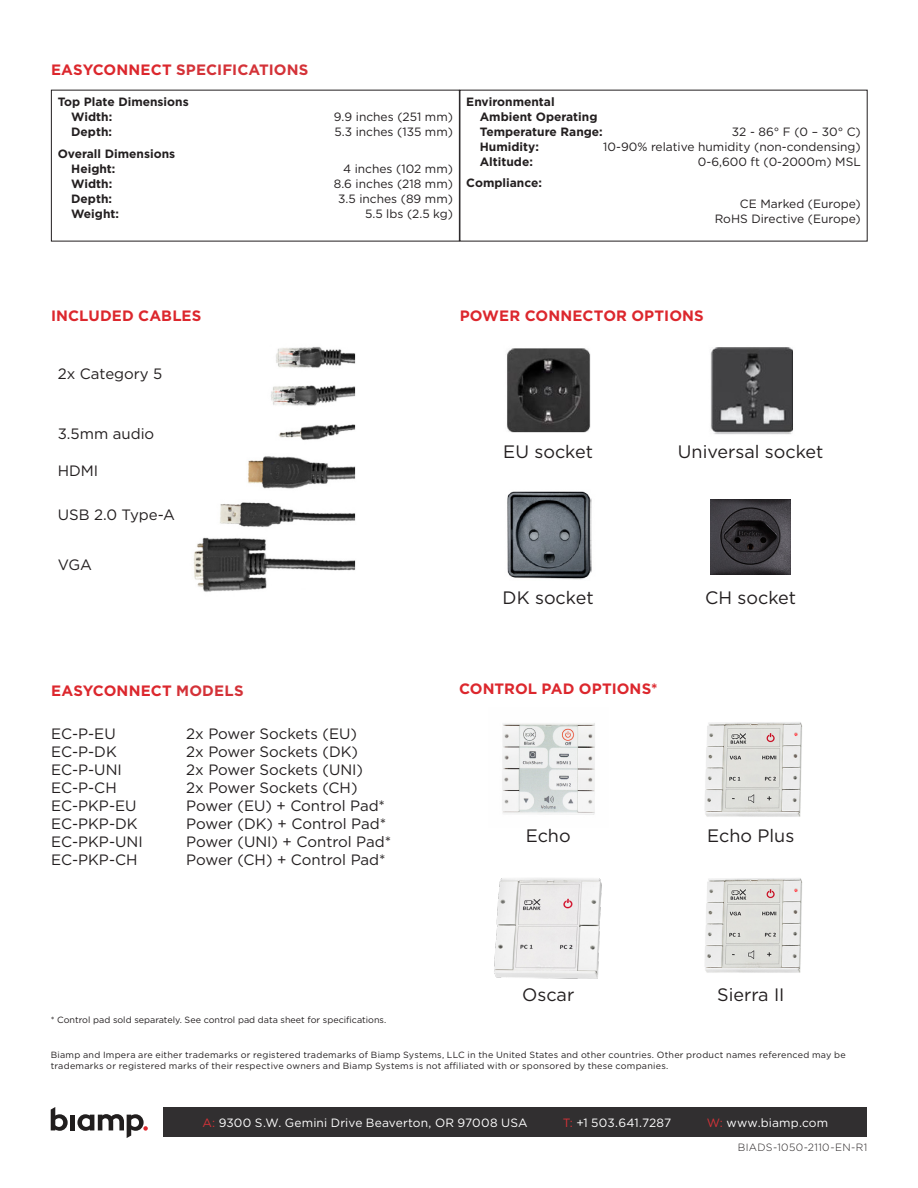
<style>
.page{position:relative;width:918px;height:1188px;background:#fff}
.page>*{position:absolute;margin:0;border:0;box-sizing:border-box;transform-origin:0 0}
.t1{font:18px "Gotham";color:#231f20}
.t2{font:15px "Gotham";color:#231f20}
.subhead{font:700 15px "Gotham";letter-spacing:.01em;color:#dc272d}
.subhead-2{font:700 15px "Gotham";letter-spacing:.005em;color:#d43238}
.Table_body{font:12px/15px "Gotham";color:#231f20;text-align:right}
.Table_body-2{font:700 12px/15px "Gotham";color:#231f20}
.t3{font:12px "Gotham";letter-spacing:.015em;color:#fff}
.t4{font:300 10.5px "Gotham";letter-spacing:.03em;color:#231f20}
.t5{font:9px/10.8px "Gotham";letter-spacing:.025em;color:#231f20}
.t6{font:9px "Gotham";color:#231f20}
.s1{color:#dc272d}
.s2{color:#d43238}
</style>
<div class="page">
<svg style="left:51px;top:1107px;width:17px;height:24px"></svg>
<div style="left:70px;top:1115px;width:5px;height:15px;background:#211e1e"></div>
<svg style="left:77px;top:1114px;width:71px;height:24px"></svg>
<div style="left:163px;top:1107px;width:704px;height:30px;background:#312f30"></div>
<img style="left:194px;top:347px;width:162px;height:245px">
<img style="left:507px;top:348px;width:84px;height:85px">
<img style="left:710px;top:347px;width:83px;height:87px">
<img style="left:507px;top:491px;width:85px;height:89px">
<img style="left:711px;top:499px;width:80px;height:75px">
<img style="left:705px;top:878px;width:97px;height:95px">
<img style="left:705px;top:722px;width:97px;height:95px">
<img style="left:494px;top:878px;width:108px;height:101px">
<img style="left:502px;top:723px;width:93px;height:92px">
<p class="subhead-2" style="left:51px;top:60px;width:259px"><span class="s1">EASYCONNECT</span> SPECIFICATIONS</p>
<p class="Table_body-2" style="left:58px;top:94px;width:132px">Top Plate Dimensions</p>
<p class="Table_body-2" style="left:71px;top:109px;width:43px">Width:</p>
<p class="Table_body" style="left:334px;top:109px;width:121px">9.9 inches (251 mm)</p>
<p class="Table_body-2" style="left:71px;top:124px;width:42px">Depth:</p>
<p class="Table_body" style="left:335px;top:124px;width:120px">5.3 inches (135 mm)</p>
<p class="Table_body-2" style="left:58px;top:146px;width:119px">Overall Dimensions</p>
<p class="Table_body-2" style="left:71px;top:161px;width:46px">Height:</p>
<p class="Table_body" style="left:343px;top:161px;width:111px">4 inches (102 mm)</p>
<p class="Table_body-2" style="left:71px;top:176px;width:43px">Width:</p>
<p class="Table_body" style="left:334px;top:176px;width:121px">8.6 inches (218 mm)</p>
<p class="Table_body-2" style="left:71px;top:191px;width:42px">Depth:</p>
<p class="Table_body" style="left:338px;top:191px;width:116px">3.5 inches (89 mm)</p>
<p class="Table_body-2" style="left:71px;top:206px;width:49px">Weight:</p>
<p class="Table_body" style="left:365px;top:206px;width:89px">5.5 lbs (2.5 kg)</p>
<p class="Table_body-2" style="left:480px;top:94px;width:124px;text-indent:-14px">Environmental<br>Ambient Operating<br>Temperature Range:</p>
<p class="Table_body" style="left:732px;top:124px;width:130px">32 - 86° F (0 – 30° C)</p>
<p class="Table_body-2" style="left:480px;top:139px;width:61px">Humidity:</p>
<p class="Table_body" style="left:603px;top:139px;width:259px">10-90% relative humidity (non-condensing)</p>
<p class="Table_body-2" style="left:480px;top:154px;width:55px">Altitude:</p>
<p class="Table_body" style="left:698px;top:154px;width:164px">0-6,600 ft (0-2000m) MSL</p>
<p class="Table_body-2" style="left:466px;top:175px;width:77px">Compliance:</p>
<p class="Table_body" style="left:715px;top:196px;width:148px">CE Marked (Europe)<br>RoHS Directive (Europe)</p>
<p class="subhead" style="left:51px;top:306px;width:152px">INCLUDED CABLES</p>
<p class="subhead" style="left:460px;top:306px;width:246px">POWER CONNECTOR OPTIONS</p>
<p class="t2" style="left:58px;top:364px;width:106px">2x Category 5</p>
<p class="t2" style="left:58px;top:424px;width:98px">3.5mm audio</p>
<p class="t2" style="left:58px;top:461px;width:42px">HDMI</p>
<p class="t2" style="left:58px;top:505px;width:119px">USB 2.0 Type-A</p>
<p class="t2" style="left:58px;top:555px;width:36px">VGA</p>
<p class="subhead" style="left:51px;top:681px;width:194px">EASYCONNECT <span class="s2">MODELS</span></p>
<p class="t2" style="left:51px;top:724px;width:66px">EC-P-EU</p>
<p class="t2" style="left:51px;top:742px;width:67px">EC-P-DK</p>
<p class="t2" style="left:51px;top:760px;width:72px">EC-P-UNI</p>
<p class="t2" style="left:51px;top:778px;width:67px">EC-P-CH</p>
<p class="t2" style="left:51px;top:796px;width:87px">EC-PKP-EU</p>
<p class="t2" style="left:51px;top:814px;width:88px">EC-PKP-DK</p>
<p class="t2" style="left:51px;top:832px;width:93px">EC-PKP-UNI</p>
<p class="t2" style="left:51px;top:850px;width:88px">EC-PKP-CH</p>
<p class="t2" style="left:186px;top:724px;width:172px">2x Power Sockets (EU)</p>
<p class="t2" style="left:186px;top:742px;width:173px">2x Power Sockets (DK)</p>
<p class="t2" style="left:186px;top:760px;width:178px">2x Power Sockets (UNI)</p>
<p class="t2" style="left:186px;top:778px;width:173px">2x Power Sockets (CH)</p>
<p class="t2" style="left:186px;top:796px;width:200px">Power (EU) + Control Pad*</p>
<p class="t2" style="left:186px;top:814px;width:201px">Power (DK) + Control Pad*</p>
<p class="t2" style="left:186px;top:832px;width:207px">Power (UNI) + Control Pad*</p>
<p class="t2" style="left:186px;top:850px;width:201px">Power (CH) + Control Pad*</p>
<p class="t6" style="left:51px;top:1014px;width:337px">* Control pad sold separately. See control pad data sheet for specifications.</p>
<p class="t1" style="left:503px;top:441px;width:91px">EU socket</p>
<p class="t1" style="left:678px;top:441px;width:147px">Universal socket</p>
<p class="t1" style="left:503px;top:586px;width:93px">DK socket</p>
<p class="subhead" style="left:459px;top:679px;width:200px">CONTROL PAD OPTIONS*</p>
<p class="t1" style="left:705px;top:586px;width:92px">CH socket</p>
<p class="t1" style="left:526px;top:824px;width:46px">Echo</p>
<p class="t1" style="left:707px;top:824px;width:89px">Echo Plus</p>
<p class="t1" style="left:522px;top:983px;width:54px">Oscar</p>
<p class="t1" style="left:717px;top:983px;width:69px">Sierra II</p>
<p class="t5" style="left:51px;top:1049px;width:797px">Biamp and Impera are either trademarks or registered trademarks of Biamp Systems, LLC in the United States and other countries. Other product names referenced may be trademarks or registered marks of their respective owners and Biamp Systems is not affiliated with or sponsored by these companies.</p>
<p class="t3" style="left:202px;top:1115px;width:327px"><span class="s2">A:</span> 9300 S.W. Gemini Drive Beaverton, OR 97008 USA</p>
<p class="t3" style="left:563px;top:1115px;width:110px"><span class="s2">T:</span> +1 503.641.7287</p>
<p class="t3" style="left:707px;top:1115px;width:123px"><span class="s2">W:</span> www.biamp.com</p>
<p class="t4" style="left:738px;top:1141px;width:131px">BIADS-1050-2110-EN-R1</p>
</div>
